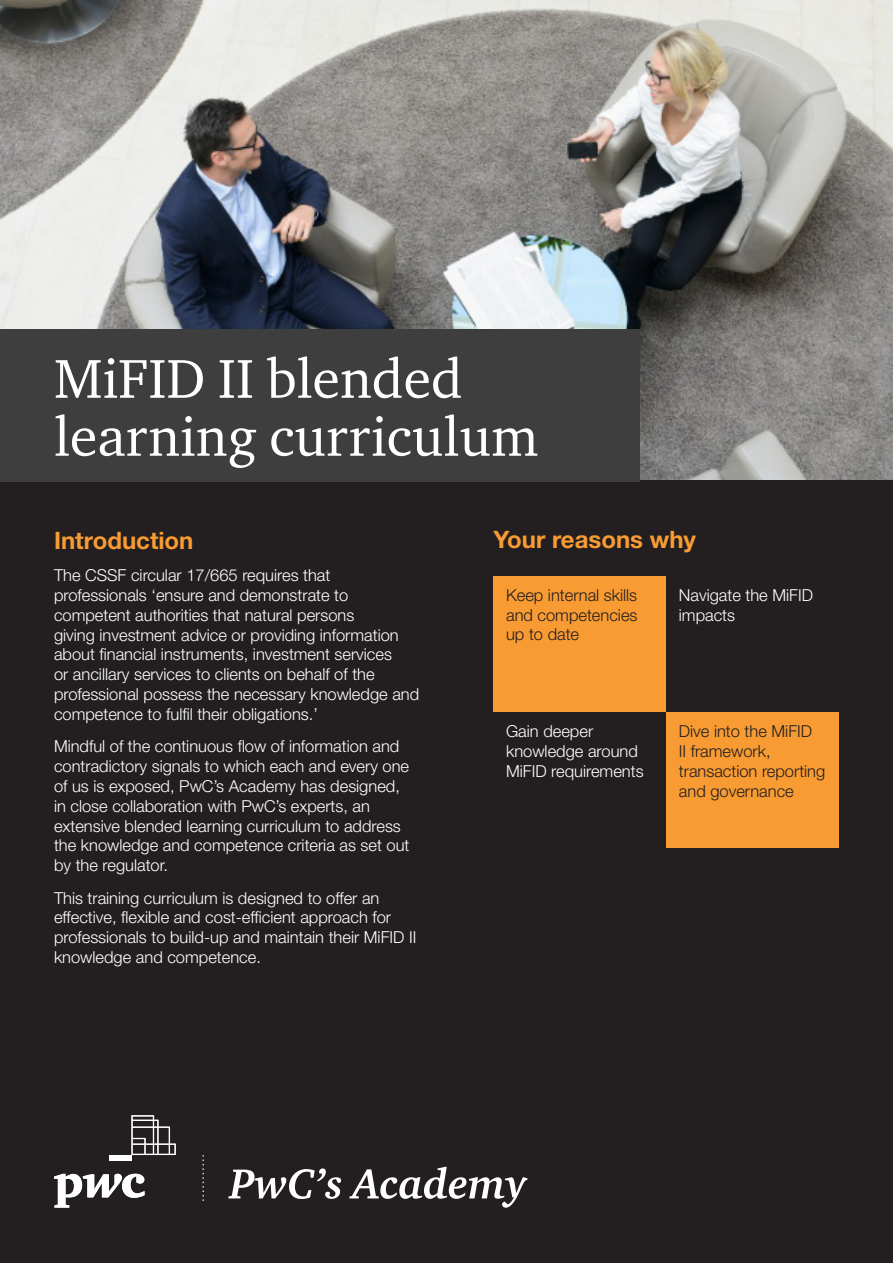
<style>
.page{position:relative;width:893px;height:1263px;background:#fff}
.page>*{position:absolute;margin:0;border:0;box-sizing:border-box;transform-origin:0 0}
.t1{font:55.95px/57.9px "ITC Charter Com";color:#fff}
.t2{font:700 24px "Helvetica Neue LT Std";color:#f89b33}
.t3{font:300 16.5px/19.8px "Helvetica Neue LT Std";color:#fff}
.t4{font:300 16.5px/19.8px "Helvetica Neue LT Std";color:#231f20;text-align:justify}
</style>
<div class="page">
<img style="left:0;top:0;width:893px;height:481px">
<div style="left:0;top:481px;width:893px;height:782px;background:#231f20"></div>
<div style="left:0;top:330px;width:640px;height:152px;background:#3e3e3f"></div>
<div style="left:493px;top:576px;width:173px;height:136px;background:#f89b33"></div>
<div style="left:666px;top:713px;width:173px;height:135px;background:#f89b33"></div>
<svg style="left:203px;top:1155px;width:1px;height:46px"></svg>
<svg style="left:228px;top:1168px;width:113px;height:31px"></svg>
<svg style="left:349px;top:1167px;width:178px;height:41px"></svg>
<div style="left:109px;top:1155px;width:23px;height:6px;background:#fff"></div>
<svg style="left:54px;top:1174px;width:91px;height:34px"></svg>
<svg style="left:131px;top:1115px;width:45px;height:40px"></svg>
<p class="t1" style="left:54px;top:349px;width:486px">MiFID II blended learning curriculum</p>
<p class="t2" style="left:54px;top:525px;width:141px">Introduction</p>
<p class="t3" style="left:54px;top:565px;width:367px">The CSSF circular 17/665 requires that professionals ‘ensure and demonstrate to competent authorities that natural persons<br>giving investment advice or providing information about financial instruments, investment services<br>or ancillary services to clients on behalf of the professional possess the necessary knowledge and competence to fulfil their obligations.’</p>
<p class="t3" style="left:54px;top:736px;width:357px">Mindful of the continuous flow of information and contradictory signals to which each and every one of us is exposed, PwC’s Academy has designed, in close collaboration with PwC’s experts, an extensive blended learning curriculum to address the knowledge and competence criteria as set out by the regulator.</p>
<p class="t3" style="left:54px;top:887px;width:364px">This training curriculum is designed to offer an effective, flexible and cost-efficient approach for professionals to build-up and maintain their MiFID II knowledge and competence.</p>
<p class="t2" style="left:493px;top:524px;width:204px">Your reasons why</p>
<p class="t4" style="left:506px;top:585px;width:133px">Keep internal skills and competencies up to date</p>
<p class="t3" style="left:506px;top:721px;width:139px">Gain deeper knowledge around<br>MiFID requirements</p>
<p class="t3" style="left:679px;top:585px;width:136px">Navigate the MiFID impacts</p>
<p class="t4" style="left:679px;top:721px;width:148px;text-align:left">Dive into the MiFID<br>II framework, transaction reporting and governance</p>
</div>
